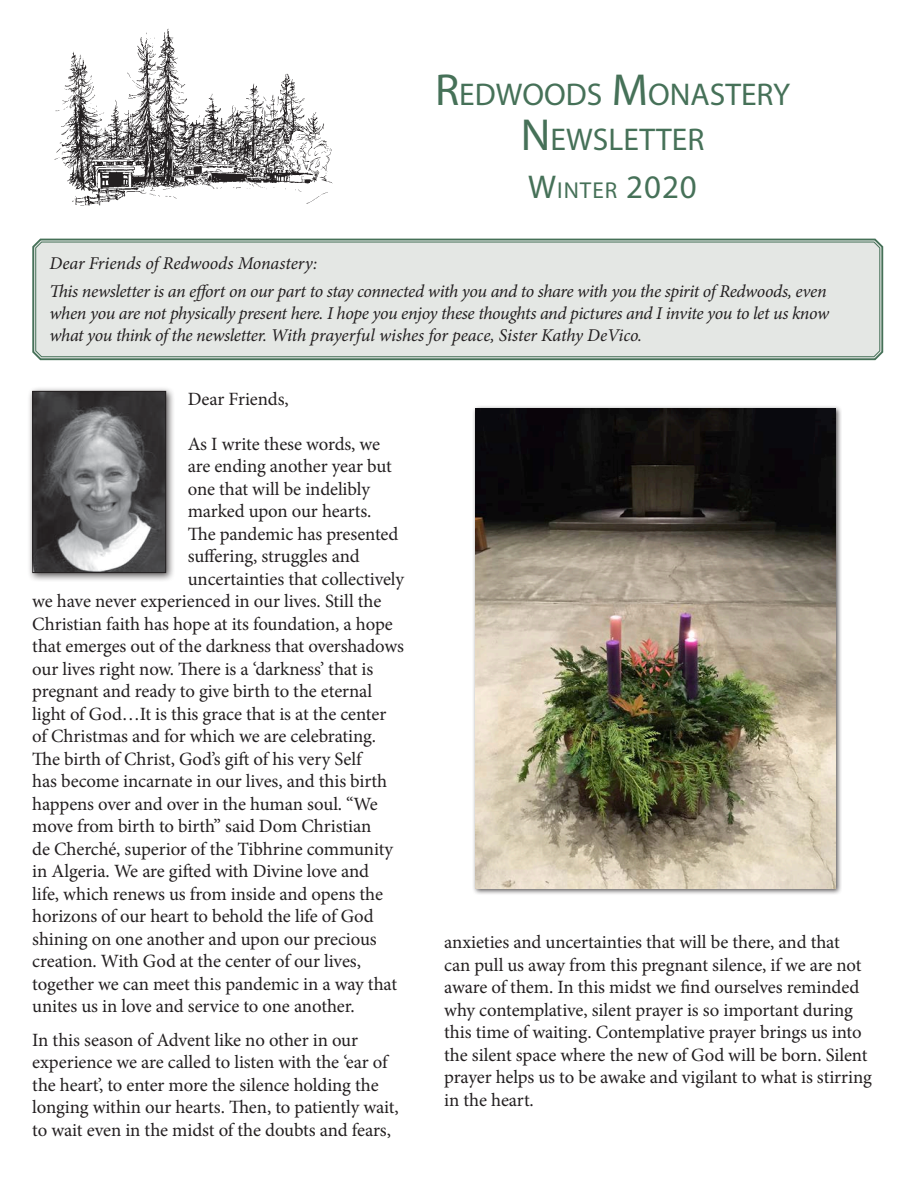
<style>
.page{position:relative;width:919px;height:1194px;background:#fff}
.page>*{position:absolute;margin:0;border:0;box-sizing:border-box;transform-origin:0 0}
.t1{font:33px "Myriad Pro";color:#467158}
.t2{font:31.5px "Myriad Pro";color:#467158}
.body{font:18.75px/22.5px "Minion Pro";letter-spacing:-.005em;color:#231f20}
.t3{font:italic 18px/21.6px "Minion Pro";letter-spacing:-.02em;color:#231f20}
.s1{font-size:45px}
.s2{font-size:23.1px}
</style>
<div class="page">
<div style="left:27px;top:386px;width:148px;height:196px;background:#231f20;opacity:.75"></div>
<img style="left:34px;top:393px;width:130px;height:178px">
<div style="left:32px;top:391px;width:134px;height:182px;border:1px solid #231f20"></div>
<img style="left:54px;top:28px;width:279px;height:178px">
<div style="left:472px;top:405px;width:370px;height:490px;background:#231f20;opacity:.75"></div>
<img style="left:475px;top:408px;width:360px;height:480px">
<svg style="left:32px;top:238px;width:852px;height:123px"></svg>
<div style="left:35px;top:241px;width:845px;height:116px;background:#e4e7e4"></div>
<p class="t2" style="left:435px;top:75px;width:357px"><span class="s1">R</span>EDWOODS <span class="s1">M</span>ONASTERY</p>
<p class="t2" style="left:521px;top:120px;width:182px"><span class="s1">N</span> EWSLETTER</p>
<p class="t1" style="left:528px;top:167px;width:170px">W<span class="s2">INTER</span> 2020</p>
<p class="t3" style="left:50px;top:252px;width:269px">Dear Friends of Redwoods Monastery:</p>
<p class="t3" style="left:50px;top:281px;width:781px">This newsletter is an effort on our part to stay connected with you and to share with you the spirit of Redwoods, even when you are not physically present here. I hope you enjoy these thoughts and pictures and I invite you to let us know what you think of the newsletter. With prayerful wishes for peace, Sister Kathy DeVico.</p>
<p class="body" style="left:188px;top:387px;width:102px">Dear Friends,</p>
<p class="body" style="left:188px;top:432px;width:194px">As I write these words, we</p>
<p class="body" style="left:188px;top:455px;width:205px">are ending another year but</p>
<p class="body" style="left:188px;top:477px;width:184px">one that will be indelibly</p>
<p class="body" style="left:188px;top:500px;width:185px">marked upon our hearts.</p>
<p class="body" style="left:188px;top:522px;width:212px">The pandemic has presented</p>
<p class="body" style="left:188px;top:545px;width:174px">suffering, struggles and</p>
<p class="body" style="left:188px;top:567px;width:218px">uncertainties that collectively</p>
<p class="body" style="left:32px;top:590px;width:350px">we have never experienced in our lives. Still the</p>
<p class="body" style="left:32px;top:612px;width:362px">Christian faith has hope at its foundation, a hope</p>
<p class="body" style="left:32px;top:635px;width:373px">that emerges out of the darkness that overshadows</p>
<p class="body" style="left:32px;top:657px;width:342px">our lives right now. There is a ‘darkness’ that is</p>
<p class="body" style="left:32px;top:680px;width:341px">pregnant and ready to give birth to the eternal</p>
<p class="body" style="left:32px;top:702px;width:355px">light of God…It is this grace that is at the center</p>
<p class="body" style="left:32px;top:725px;width:345px">of Christmas and for which we are celebrating.</p>
<p class="body" style="left:32px;top:747px;width:331px">The birth of Christ, God’s gift of his very Self</p>
<p class="body" style="left:32px;top:770px;width:356px">has become incarnate in our lives, and this birth</p>
<p class="body" style="left:32px;top:792px;width:347px">happens over and over in the human soul. “We</p>
<p class="body" style="left:32px;top:815px;width:340px">move from birth to birth” said Dom Christian</p>
<p class="body" style="left:32px;top:837px;width:362px">de Cherché, superior of the Tibhrine community</p>
<p class="body" style="left:32px;top:860px;width:338px">in Algeria. We are gifted with Divine love and</p>
<p class="body" style="left:32px;top:882px;width:352px">life, which renews us from inside and opens the</p>
<p class="body" style="left:32px;top:905px;width:343px">horizons of our heart to behold the life of God</p>
<p class="body" style="left:32px;top:927px;width:346px">shining on one another and upon our precious</p>
<p class="body" style="left:32px;top:950px;width:330px">creation. With God at the center of our lives,</p>
<p class="body" style="left:32px;top:972px;width:366px">together we can meet this pandemic in a way that</p>
<p class="body" style="left:32px;top:995px;width:324px">unites us in love and service to one another.</p>
<p class="body" style="left:32px;top:1028px;width:368px">In this season of Advent like no other in our experience we are called to listen with the ‘ear of the heart’, to enter more the silence holding the longing within our hearts. Then, to patiently wait, to wait even in the midst of the doubts and fears,</p>
<p class="body" style="left:444px;top:931px;width:429px">anxieties and uncertainties that will be there, and that<br>can pull us away from this pregnant silence, if we are not aware of them. In this midst we find ourselves reminded why contemplative, silent prayer is so important during this time of waiting. Contemplative prayer brings us into the silent space where the new of God will be born. Silent prayer helps us to be awake and vigilant to what is stirring in the heart.</p>
</div>
